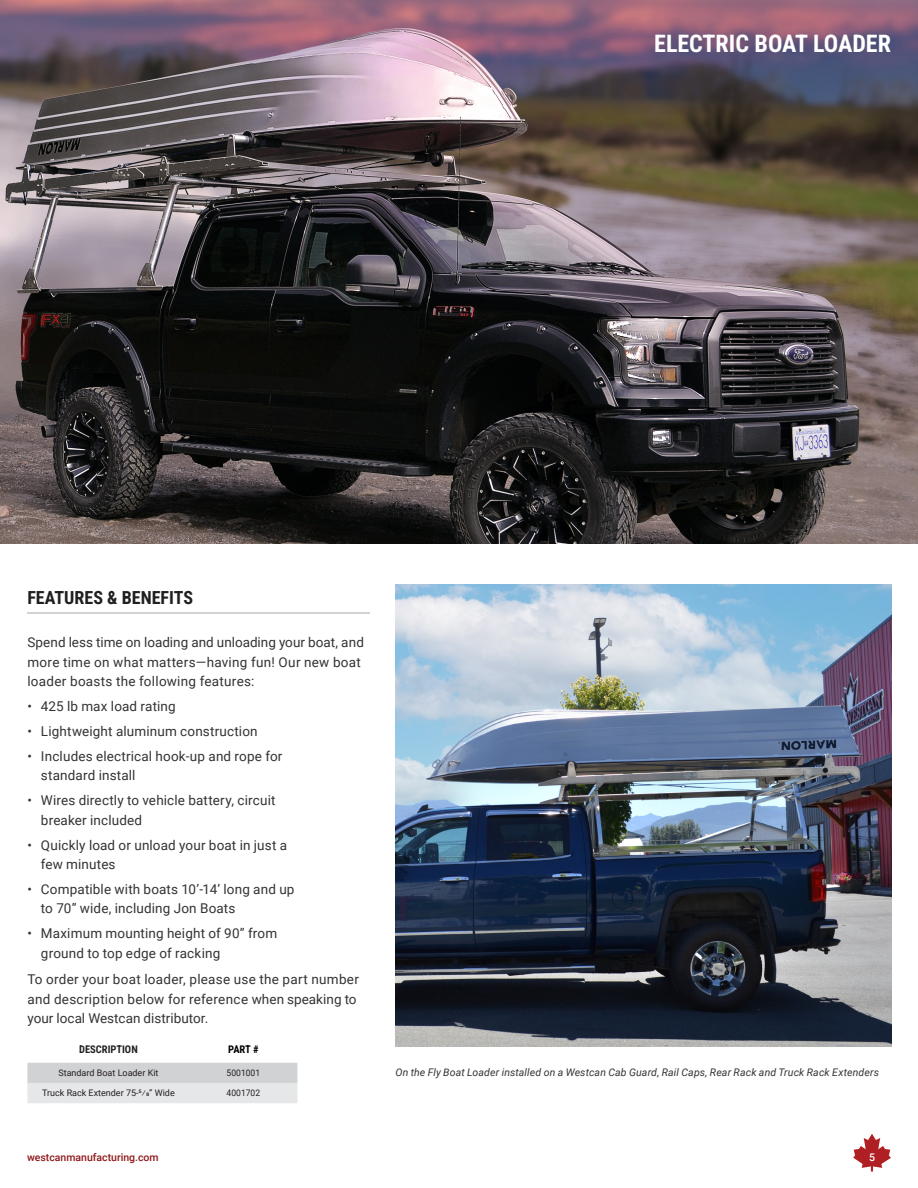
<style>
.page{position:relative;width:918px;height:1188px;background:#fff}
.page>*{position:absolute;margin:0;border:0;box-sizing:border-box;transform-origin:0 0}
.t1{font:700 24px "Roboto Condensed";color:#fff}
.t2{font:700 18px "Roboto Condensed";color:#1f2020}
.t3{font:13.5px/19.5px "Roboto";letter-spacing:.01em;color:#333}
.t4{font:13.5px/19.5px "Roboto";letter-spacing:.015em;color:#323332}
.t5{font:italic 10.5px "Roboto";letter-spacing:.01em;color:#323332}
.t6{font:500 10.5px "Roboto";color:#8e181b}
.t7{font:700 10.5px "Roboto Condensed";color:#231f20}
.t8{font:700 10.5px "Roboto Condensed";color:#000}
.t9{font:500 10.5px "Roboto";color:#fff}
.t10{font:9px "Roboto";color:#231f20}
.t11{font:9px "Roboto";color:#231f20;scale:.95 1}
</style>
<div class="page">
<hr style="left:27px;top:612px;width:342px;height:2px;background:#d1d2d4">
<img style="left:0;top:0;width:918px;height:544px">
<img style="left:395px;top:585px;width:496px;height:461px">
<svg style="left:27px;top:1063px;width:270px;height:40px;background:#dbdcde"></svg>
<svg style="left:853px;top:1134px;width:38px;height:38px"></svg>
<p class="t1" style="left:654px;top:27px;width:238px">ELECTRIC BOAT LOADER</p>
<p class="t2" style="left:27px;top:585px;width:167px">FEATURES &amp; BENEFITS</p>
<p class="t4" style="left:27px;top:632px;width:338px">Spend less time on loading and unloading your boat, and more time on what matters—having fun! Our new boat loader boasts the following features:</p>
<p class="t3" style="left:27px;top:696px;width:150px">• 425 lb max load rating</p>
<p class="t3" style="left:27px;top:721px;width:232px">• Lightweight aluminum construction</p>
<p class="t3" style="left:41px;top:746px;width:243px;text-indent:-14px">• Includes electrical hook-up and rope for standard install</p>
<p class="t3" style="left:41px;top:790px;width:236px;text-indent:-14px">• Wires directly to vehicle battery, circuit breaker included</p>
<p class="t3" style="left:41px;top:835px;width:248px;text-indent:-14px">• Quickly load or unload your boat in just a few minutes</p>
<p class="t3" style="left:41px;top:879px;width:255px;text-indent:-14px">• Compatible with boats 10’-14’ long and up to 70” wide, including Jon Boats</p>
<p class="t3" style="left:41px;top:923px;width:238px;text-indent:-14px">• Maximum mounting height of 90” from ground to top edge of racking</p>
<p class="t4" style="left:27px;top:969px;width:333px">To order your boat loader, please use the part number and description below for reference when speaking to your local Westcan distributor.</p>
<p class="t7" style="left:79px;top:1042px;width:60px">DESCRIPTION</p>
<p class="t8" style="left:228px;top:1042px;width:32px">PART #</p>
<p class="t10" style="left:58px;top:1067px;width:102px">Standard Boat Loader Kit</p>
<p class="t11" style="left:227px;top:1067px;width:37px">5001001</p>
<p class="t10" style="left:42px;top:1087px;width:134px">Truck Rack Extender 75-5/8” Wide</p>
<p class="t11" style="left:227px;top:1087px;width:37px">4001702</p>
<p class="t5" style="left:395px;top:1065px;width:485px">On the Fly Boat Loader installed on a Westcan Cab Guard, Rail Caps, Rear Rack and Truck Rack Extenders</p>
<p class="t6" style="left:27px;top:1150px;width:133px">westcanmanufacturing.com</p>
<p class="t9" style="left:869px;top:1150px;width:7px">5</p>
</div>
